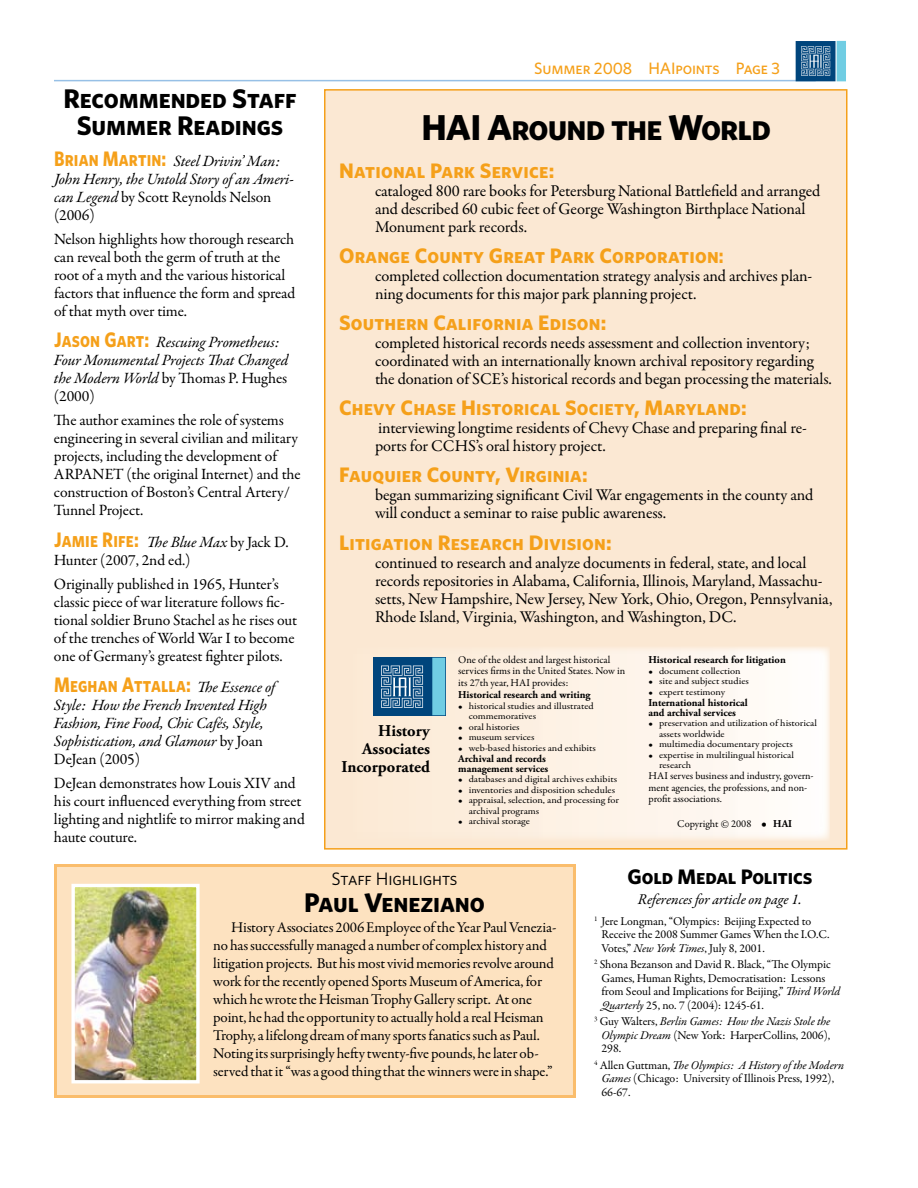
<style>
.page{position:relative;width:918px;height:1188px;background:#fff}
.page>*{position:absolute;margin:0;border:0;box-sizing:border-box;transform-origin:0 0}
.t1{font:700 36px "Whitney";letter-spacing:-.025em;color:#000}
.t2{font:700 27px/27px "Whitney";letter-spacing:-.005em;color:#000;text-align:center}
.t3{font:700 21px "Whitney";letter-spacing:.01em;color:#f5a01a}
.t4{font:700 21px "Whitney";letter-spacing:.01em;color:#f5a01a;scale:.85 1}
.t5{font:700 21px "Whitney";letter-spacing:-.005em;color:#000}
.t6{font:18px "Whitney";letter-spacing:-.005em;color:#000}
.t7{font:16.5px/18px "Garamond Premr Pro";letter-spacing:-.01em;color:#000}
.t8{font:700 16.5px/18px "Adobe Garamond Pro";color:#000;text-align:right}
.t9{font:500 16.5px "Whitney";letter-spacing:-.01em;color:#f5a01a}
.t10{font:15.75px/18px "Garamond Premr Pro";letter-spacing:-.01em;color:#000}
.t11{font:italic 15.75px/18px "Garamond Premr Pro";letter-spacing:-.01em;color:#000}
.t12{font:15px/18px "Garamond Premr Pro";letter-spacing:-.01em;color:#000}
.t13{font:italic 15px "Garamond Premr Pro";letter-spacing:-.01em;color:#000}
.t14{font:12px/13.5px "Garamond Premr Pro";letter-spacing:-.005em;color:#000}
.t15{font:10.5px/11.2px "Garamond Premr Pro";color:#000}
.t16{font:700 10.5px/9.8px "Adobe Garamond Pro";color:#000}
.t17{font:9.45px/10.5px "Garamond Premr Pro";color:#000;scale:1.11 1}
.t18{font:4.5px "Zapf Dingbats IT Cby BT";color:#000}
.s1{font-family:"Whitney";font-weight:700;font-style:normal;font-size:21px;color:#f5a01a}
.s2{font-style:normal}
.s3{font-family:"Garamond Premr Pro";font-weight:400;font-style:italic;font-size:15.75px;color:#000}
.s4{font-family:"Garamond Premr Pro";font-weight:400;font-size:15.75px;color:#000}
.s5{font-size:12px}
.s6{font-style:italic}
</style>
<div class="page">
<hr style="left:54px;top:80px;width:762px;height:1px;background:#97c0e6">
<svg style="left:796px;top:41px;width:50px;height:40px;background:#407da5"></svg>
<div style="left:56px;top:866px;width:518px;height:230px;background:#fde2c0"></div>
<div style="left:54px;top:864px;width:522px;height:234px;border:3px solid #fabd6c"></div>
<img style="left:75px;top:888px;width:121px;height:191px">
<div style="left:71px;top:884px;width:129px;height:199px;border:3px solid #fff"></div>
<div style="left:325px;top:90px;width:522px;height:759px;background:#fbe8d3"></div>
<div style="left:341px;top:646px;width:489px;height:195px;background:linear-gradient(to right,#fbe8d2,#fffcfa)"></div>
<svg style="left:373px;top:658px;width:72px;height:57px;background:#3877a1"></svg>
<h2 class="t2" style="left:63px;top:84px;width:235px">Recommended Staff<br>Summer Readings</h2>
<p class="t11" style="left:54px;top:153px;width:241px"><span class="s1">Brian Martin:</span> Steel Drivin’ Man:<br>John Henry, the Untold Story of an Ameri&shy;can Legend <span class="s2">by Scott Reynolds Nelson (2006)</span></p>
<p class="t10" style="left:54px;top:231px;width:243px">Nelson highlights how thorough research can reveal both the germ of truth at the root of a myth and the various historical factors that influence the form and spread of that myth over time.</p>
<p class="t11" style="left:54px;top:334px;width:236px"><span class="s1">Jason Gart:</span> Rescuing Prometheus:<br>Four Monumental Projects That Changed the Modern World <span class="s2">by Thomas P. Hughes (2000)</span></p>
<p class="t10" style="left:54px;top:412px;width:248px">The author examines the role of systems engineering in several civilian and military projects, including the development of ARPANET (the original Internet) and the construction of Boston’s Central Artery/ Tunnel Project.</p>
<p class="t4" style="left:54px;top:525px;width:278px">Jamie Rife: <span class="s3">The Blue Max</span> <span class="s4">by Jack D.</span></p>
<p class="t10" style="left:54px;top:548px;width:226px;line-height:24px">Hunter (2007, 2nd ed.)<br>Originally published in 1965, Hunter’s</p>
<p class="t10" style="left:54px;top:593px;width:245px">classic piece of war literature follows fic&shy;tional soldier Bruno Stachel as he rises out of the trenches of World War I to become one of Germany’s greatest fighter pilots.</p>
<p class="t4" style="left:54px;top:670px;width:262px">Meghan Attalla: <span class="s3">The Essence of</span></p>
<p class="t11" style="left:54px;top:697px;width:215px">Style: How the French Invented High<br>Fashion, Fine Food, Chic Cafés, Style,<br>Sophistication, and Glamour <span class="s2">by Joan<br>DeJean (2005)</span></p>
<p class="t10" style="left:54px;top:774px;width:252px">DeJean demonstrates how Louis XIV and his court influenced everything from street lighting and nightlife to mirror making and haute couture.</p>
<p class="t9" style="left:534px;top:57px;width:247px">Summer 2008 HAIpoints Page 3</p>
<h1 class="t1" style="left:421px;top:104px;width:351px">HAI Around the World</h1>
<p class="t3" style="left:339px;top:156px;width:217px">National Park Service:</p>
<p class="t7" style="left:375px;top:182px;width:447px">cataloged 800 rare books for Petersburg National Battlefield and arranged and described 60 cubic feet of George Washington Birthplace National<br>Monument park records.</p>
<p class="t3" style="left:339px;top:241px;width:386px">Orange County Great Park Corporation:</p>
<p class="t7" style="left:375px;top:267px;width:439px">completed collection documentation strategy analysis and archives plan&shy;ning documents for this major park planning project.</p>
<p class="t3" style="left:339px;top:309px;width:269px">Southern California Edison:</p>
<p class="t7" style="left:375px;top:334px;width:459px">completed historical records needs assessment and collection inventory; coordinated with an internationally known archival repository regarding the donation of SCE’s historical records and began processing the materials.</p>
<p class="t3" style="left:339px;top:394px;width:409px">Chevy Chase Historical Society, Maryland:</p>
<p class="t7" style="left:375px;top:419px;width:433px">interviewing longtime residents of Chevy Chase and preparing final re&shy;ports for CCHS’s oral history project.</p>
<p class="t3" style="left:339px;top:461px;width:250px">Fauquier County, Virginia:</p>
<p class="t7" style="left:375px;top:487px;width:440px">began summarizing significant Civil War engagements in the county and will conduct a seminar to raise public awareness.</p>
<p class="t3" style="left:339px;top:528px;width:274px">Litigation Research Division:</p>
<p class="t7" style="left:375px;top:554px;width:459px">continued to research and analyze documents in federal, state, and local records repositories in Alabama, California, Illinois, Maryland, Massachu&shy;setts, New Hampshire, New Jersey, New York, Ohio, Oregon, Pennsylvania, Rhode Island, Virginia, Washington, and Washington, DC.</p>
<p class="t8" style="left:341px;top:722px;width:90px">History<br>Associates<br>Incorporated</p>
<p class="t15" style="left:458px;top:654px;width:168px">One of the oldest and largest historical services firms in the United States. Now in its 27th year, HAI provides:</p>
<p class="t16" style="left:458px;top:690px;width:134px">Historical research and writing</p>
<p class="t17" style="left:469px;top:701px;width:114px;text-indent:-10px">• historical studies and illustrated commemoratives</p>
<p class="t17" style="left:458px;top:722px;width:57px">• oral histories</p>
<p class="t17" style="left:458px;top:732px;width:70px">• museum services</p>
<p class="t17" style="left:458px;top:743px;width:126px">• web-based histories and exhibits</p>
<p class="t16" style="left:458px;top:754px;width:92px">Archival and records management services</p>
<p class="t17" style="left:458px;top:774px;width:145px">• databases and digital archives exhibits</p>
<p class="t17" style="left:458px;top:785px;width:143px">• inventories and disposition schedules</p>
<p class="t17" style="left:469px;top:795px;width:137px;text-indent:-10px">• appraisal, selection, and processing for archival programs</p>
<p class="t17" style="left:458px;top:816px;width:66px">• archival storage</p>
<p class="t16" style="left:649px;top:655px;width:139px">Historical research for litigation</p>
<p class="t17" style="left:649px;top:666px;width:84px">• document collection</p>
<p class="t17" style="left:649px;top:676px;width:92px">• site and subject studies</p>
<p class="t17" style="left:649px;top:687px;width:71px">• expert testimony</p>
<p class="t16" style="left:649px;top:698px;width:101px">International historical and archival services</p>
<p class="t17" style="left:659px;top:718px;width:144px;text-indent:-10px">• preservation and utilization of historical assets worldwide</p>
<p class="t17" style="left:649px;top:739px;width:132px">• multimedia documentary projects</p>
<p class="t17" style="left:659px;top:750px;width:123px;text-indent:-10px">• expertise in multilingual historical research</p>
<p class="t15" style="left:649px;top:771px;width:167px">HAI serves business and industry, govern&shy;ment agencies, the professions, and non&shy;profit associations.</p>
<p class="t15" style="left:677px;top:819px;width:76px">Copyright <span class="s5">©</span> 2008</p>
<p class="t18" style="left:762px;top:822px;width:6px">●</p>
<p class="t16" style="left:773px;top:819px;width:20px">HAI</p>
<p class="t6" style="left:331px;top:866px;width:128px">Staff Highlights</p>
<h2 class="t2" style="left:304px;top:888px;width:182px">Paul Veneziano</h2>
<p class="t12" style="left:213px;top:919px;width:345px;text-indent:18px">History Associates 2006 Employee of the Year Paul Venezia&shy;no has successfully managed a number of complex history and litigation projects. But his most vivid memories revolve around work for the recently opened Sports Museum of America, for which he wrote the Heisman Trophy Gallery script. At one point, he had the opportunity to actually hold a real Heisman Trophy, a lifelong dream of many sports fanatics such as Paul.<br>Noting its surprisingly hefty twenty-five pounds, he later ob&shy;served that it “was a good thing that the winners were in shape.”</p>
<p class="t5" style="left:628px;top:863px;width:186px">Gold Medal Politics</p>
<p class="t13" style="left:638px;top:890px;width:166px">References for article on page 1.</p>
<p class="t14" style="left:602px;top:915px;width:230px;text-indent:-8px"><sup>1</sup> Jere Longman, “Olympics: Beijing Expected to<br>Receive the 2008 Summer Games When the I.O.C.<br>Votes,” <span class="s6">New York Times</span>, July 8, 2001.</p>
<p class="t14" style="left:602px;top:958px;width:240px;text-indent:-8px"><sup>2</sup> Shona Bezanson and David R. Black, “The Olympic Games, Human Rights, Democratisation: Lessons from Seoul and Implications for Beijing,” <span class="s6">Third World Quarterly</span> 25, no. 7 (2004): 1245-61.</p>
<p class="t14" style="left:602px;top:1015px;width:230px;text-align:justify;text-indent:-8px"><sup>3</sup> Guy Walters, <span class="s6">Berlin Games: How the Nazis Stole the Olympic Dream</span> (New York: HarperCollins, 2006), 298.</p>
<p class="t14" style="left:602px;top:1059px;width:244px;text-indent:-8px"><sup>4</sup> Allen Guttman, <span class="s6">The Olympics: A History of the Modern<br>Games</span> (Chicago: University of Illinois Press, 1992),<br>66‑67.</p>
</div>
